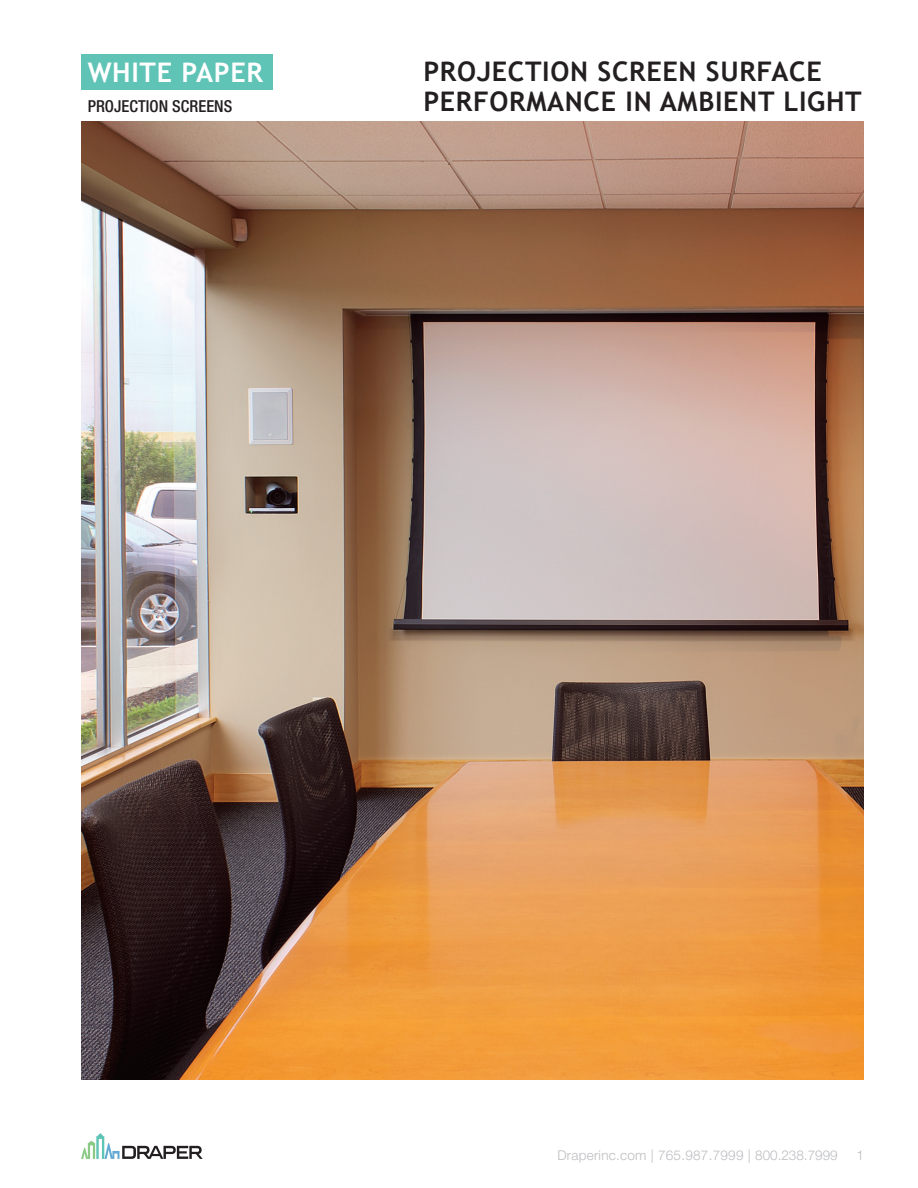
<style>
.page{position:relative;width:918px;height:1188px;background:#fff}
.page>*{position:absolute;margin:0;border:0;box-sizing:border-box;transform-origin:0 0}
.t1{font:700 27px "Trebuchet MS";letter-spacing:.025em;color:#231f20}
.t2{font:700 27px "Trebuchet MS";letter-spacing:.025em;color:#fff}
.t3{font:500 condensed 16.5px "Helvetica Neue LT Std";letter-spacing:.005em;color:#231f20}
.t4{font:300 13.5px "Helvetica Neue LT Std";letter-spacing:.02em;color:#bcbdc0}
</style>
<div class="page">
<img style="left:81px;top:122px;width:783px;height:958px">
<div style="left:81px;top:54px;width:191px;height:35px;background:#5fc4b6"></div>
<svg style="left:81px;top:1133px;width:123px;height:26px"></svg>
<p class="t2" style="left:88px;top:55px;width:177px">WHITE PAPER</p>
<p class="t1" style="left:423px;top:54px;width:400px">PROJECTION SCREEN SURFACE</p>
<p class="t3" style="left:88px;top:96px;width:146px">PROJECTION SCREENS</p>
<p class="t1" style="left:423px;top:84px;width:440px">PERFORMANCE IN AMBIENT LIGHT</p>
<p class="t4" style="left:557px;top:1147px;width:282px">Draperinc.com | 765.987.7999 | 800.238.7999</p>
<p class="t4" style="left:856px;top:1147px;width:9px">1</p>
</div>
